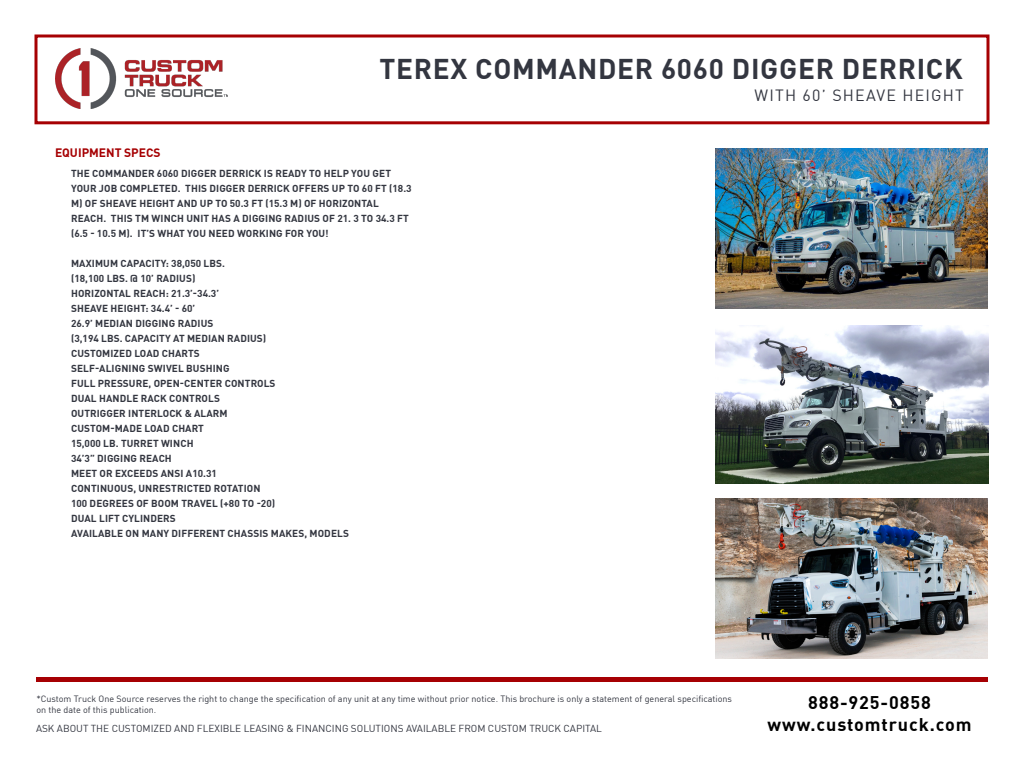
<style>
.page{position:relative;width:1024px;height:768px;background:#fff}
.page>*{position:absolute;margin:0;border:0;box-sizing:border-box;transform-origin:0 0}
.t1{font:700 28px "DIN Pro";letter-spacing:.025em;color:#333640}
.t2{font:700 18px "DIN Pro";letter-spacing:.05em;color:#000}
.t3{font:16px "DIN Pro";letter-spacing:.075em;color:#333640}
.t4{font:700 12px "DIN Pro";color:#a60003}
.t5{font:700 10px "DIN Pro";letter-spacing:.01em;color:#333640}
.t6{font:10px "DIN Pro";color:#333640}
.t7{font:9px/10.8px "DIN Pro";color:#333640}
</style>
<div class="page">
<div style="left:34px;top:34px;width:956px;height:90px;background:#fff;border:3px solid #a60003"></div>
<img style="left:56px;top:49px;width:172px;height:60px">
<img style="left:715px;top:148px;width:273px;height:160px">
<img style="left:716px;top:325px;width:272px;height:158px">
<img style="left:716px;top:499px;width:272px;height:160px">
<div style="left:36px;top:677px;width:952px;height:5px;background:#a60003"></div>
<p class="t1" style="left:380px;top:47px;width:585px">TEREX COMMANDER 6060 DIGGER DERRICK</p>
<p class="t4" style="left:55px;top:143px;width:107px">EQUIPMENT SPECS</p>
<p class="t5" style="left:71px;top:165px;width:322px">THE COMMANDER 6060 DIGGER DERRICK IS READY TO HELP YOU GET</p>
<p class="t5" style="left:71px;top:180px;width:342px">YOUR JOB COMPLETED. THIS DIGGER DERRICK OFFERS UP TO 60 FT (18.3</p>
<p class="t5" style="left:71px;top:195px;width:309px">M) OF SHEAVE HEIGHT AND UP TO 50.3 FT (15.3 M) OF HORIZONTAL</p>
<p class="t5" style="left:71px;top:210px;width:339px">REACH. THIS TM WINCH UNIT HAS A DIGGING RADIUS OF 21. 3 TO 34.3 FT</p>
<p class="t5" style="left:71px;top:225px;width:259px">(6.5 - 10.5 M). IT’S WHAT YOU NEED WORKING FOR YOU!</p>
<p class="t5" style="left:71px;top:255px;width:155px">MAXIMUM CAPACITY: 38,050 LBS.</p>
<p class="t5" style="left:71px;top:270px;width:126px">(18,100 LBS. @ 10’ RADIUS)</p>
<p class="t5" style="left:71px;top:285px;width:150px">HORIZONTAL REACH: 21.3’-34.3’</p>
<p class="t5" style="left:71px;top:300px;width:126px">SHEAVE HEIGHT: 34.4’ - 60’</p>
<p class="t5" style="left:71px;top:315px;width:144px">26.9’ MEDIAN DIGGING RADIUS</p>
<p class="t5" style="left:71px;top:330px;width:197px">(3,194 LBS. CAPACITY AT MEDIAN RADIUS)</p>
<p class="t5" style="left:71px;top:345px;width:130px">CUSTOMIZED LOAD CHARTS</p>
<p class="t5" style="left:71px;top:360px;width:160px">SELF-ALIGNING SWIVEL BUSHING</p>
<p class="t5" style="left:71px;top:375px;width:206px">FULL PRESSURE, OPEN-CENTER CONTROLS</p>
<p class="t5" style="left:71px;top:390px;width:150px">DUAL HANDLE RACK CONTROLS</p>
<p class="t5" style="left:71px;top:405px;width:158px">OUTRIGGER INTERLOCK &amp; ALARM</p>
<p class="t5" style="left:71px;top:420px;width:134px">CUSTOM-MADE LOAD CHART</p>
<p class="t5" style="left:71px;top:435px;width:124px">15,000 LB. TURRET WINCH</p>
<p class="t5" style="left:71px;top:450px;width:102px">34’3” DIGGING REACH</p>
<p class="t5" style="left:71px;top:465px;width:147px">MEET OR EXCEEDS ANSI A10.31</p>
<p class="t5" style="left:71px;top:480px;width:191px">CONTINUOUS, UNRESTRICTED ROTATION</p>
<p class="t5" style="left:71px;top:495px;width:206px">100 DEGREES OF BOOM TRAVEL (+80 TO -20)</p>
<p class="t5" style="left:71px;top:510px;width:106px">DUAL LIFT CYLINDERS</p>
<p class="t5" style="left:71px;top:525px;width:279px">AVAILABLE ON MANY DIFFERENT CHASSIS MAKES, MODELS</p>
<p class="t3" style="left:755px;top:83px;width:211px">WITH 60’ SHEAVE HEIGHT</p>
<p class="t7" style="left:36px;top:693px;width:697px">*Custom Truck One Source reserves the right to change the specification of any unit at any time without prior notice. This brochure is only a statement of general specifications on the date of this publication.</p>
<p class="t6" style="left:36px;top:720px;width:567px">ASK ABOUT THE CUSTOMIZED AND FLEXIBLE LEASING &amp; FINANCING SOLUTIONS AVAILABLE FROM CUSTOM TRUCK CAPITAL</p>
<p class="t2" style="left:808px;top:689px;width:124px">888-925-0858</p>
<p class="t2" style="left:767px;top:710px;width:206px">www.customtruck.com</p>
</div>
